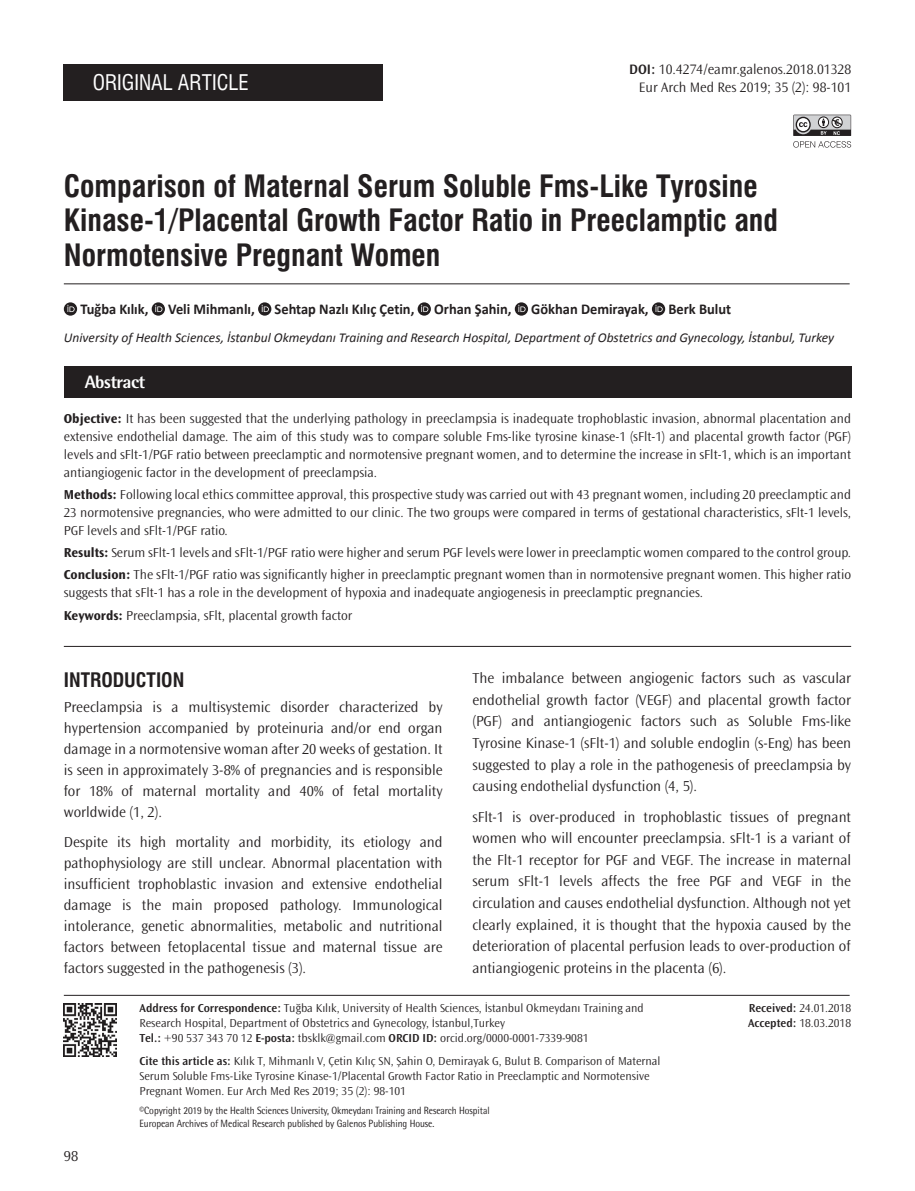
<style>
.page{position:relative;width:915px;height:1191px;background:#fff}
.page>*{position:absolute;margin:0;border:0;box-sizing:border-box;transform-origin:0 0}
.t1{font:30px/34.5px "Swiss Condensed Bold Tr";color:#231f20}
.t2{font:21px "Swiss Condensed Tr";color:#fff}
.t3{font:19.5px "Swiss Condensed Bold Tr";color:#231f20}
.t4{font:800 18px "Rotis Semi Sans Std";letter-spacing:-.025em;color:#fff}
.t5{font:300 15px/21.6px "Ocean Sans Std";color:#231f20;text-align:justify}
.t6{font:700 15px "Calibri";color:#231f20;scale:.96 1}
.t7{font:300 14.25px/18px "Ocean Sans Std";color:#231f20;text-align:right}
.t8{font:300 13.5px/18px "Ocean Sans Std";color:#231f20;text-align:justify}
.t9{font:italic 13.5px "Calibri";color:#231f20}
.t10{font:300 12px/15px "Ocean Sans Std";color:#231f20}
.t11{font:10.5px/13.5px "Rotis Semi Sans Std";letter-spacing:-.005em;color:#231f20;scale:.9 1}
.s1{font-weight:600}
.s2{font-weight:700}
</style>
<div class="page">
<div style="left:64px;top:366px;width:786px;height:32px;background:#231f20"></div>
<div style="left:64px;top:302px;width:13px;height:14px;background:#231f20;border-radius:50%"></div>
<svg style="left:67px;top:305px;width:8px;height:7px"></svg>
<svg style="left:152px;top:302px;width:13px;height:14px"></svg>
<svg style="left:155px;top:305px;width:7px;height:7px"></svg>
<svg style="left:258px;top:302px;width:13px;height:14px"></svg>
<svg style="left:261px;top:305px;width:8px;height:7px"></svg>
<svg style="left:417px;top:302px;width:14px;height:14px"></svg>
<svg style="left:421px;top:305px;width:7px;height:7px"></svg>
<svg style="left:514px;top:302px;width:14px;height:14px"></svg>
<svg style="left:518px;top:305px;width:7px;height:7px"></svg>
<svg style="left:651px;top:302px;width:14px;height:14px"></svg>
<svg style="left:655px;top:305px;width:7px;height:7px"></svg>
<hr style="left:64px;top:283px;width:785px;height:1px;background:#231f20">
<div style="left:64px;top:64px;width:319px;height:37px;background:#231f20"></div>
<hr style="left:64px;top:995px;width:785px;height:1px;background:#231f20">
<hr style="left:64px;top:646px;width:786px;height:1px;background:#231f20">
<svg style="left:793px;top:115px;width:57px;height:33px"></svg>
<img style="left:63px;top:1003px;width:53px;height:54px">
<h2 class="t2" style="left:93px;top:70px;width:158px">ORIGINAL ARTICLE</h2>
<p class="t7" style="left:629px;top:61px;width:223px"><span class="s1">DOI:</span> 10.4274/eamr.galenos.2018.01328<br>Eur Arch Med Res 2019; 35 (2): 98-101</p>
<h1 class="t1" style="left:64px;top:169px;width:715px">Comparison of Maternal Serum Soluble Fms-Like Tyrosine<br>Kinase-1/Placental Growth Factor Ratio in Preeclamptic and<br>Normotensive Pregnant Women</h1>
<p class="t6" style="left:80px;top:300px;width:72px">Tuğba Kılık,</p>
<p class="t6" style="left:168px;top:300px;width:92px">Veli Mihmanlı,</p>
<p class="t6" style="left:274px;top:300px;width:147px">Sehtap Nazlı Kılıç Çetin,</p>
<p class="t6" style="left:434px;top:300px;width:82px">Orhan Şahin,</p>
<p class="t6" style="left:531px;top:300px;width:124px">Gökhan Demirayak,</p>
<p class="t6" style="left:668px;top:300px;width:67px">Berk Bulut</p>
<p class="t9" style="left:64px;top:329px;width:771px">University of Health Sciences, İstanbul Okmeydanı Training and Research Hospital, Department of Obstetrics and Gynecology, İstanbul, Turkey</p>
<p class="t4" style="left:85px;top:371px;width:62px">Abstract</p>
<p class="t8" style="left:64px;top:409px;width:788px"><span class="s2">Objective:</span> It has been suggested that the underlying pathology in preeclampsia is inadequate trophoblastic invasion, abnormal placentation and extensive endothelial damage. The aim of this study was to compare soluble Fms-like tyrosine kinase-1 (sFlt-1) and placental growth factor (PGF) levels and sFlt-1/PGF ratio between preeclamptic and normotensive pregnant women, and to determine the increase in sFlt-1, which is an important antiangiogenic factor in the development of preeclampsia.</p>
<p class="t8" style="left:64px;top:485px;width:788px"><span class="s2">Methods:</span> Following local ethics committee approval, this prospective study was carried out with 43 pregnant women, including 20 preeclamptic and 23 normotensive pregnancies, who were admitted to our clinic. The two groups were compared in terms of gestational characteristics, sFlt-1 levels, PGF levels and sFlt-1/PGF ratio.</p>
<p class="t8" style="left:64px;top:542px;width:788px;line-height:22.2px"><span class="s2">Results:</span> Serum sFlt-1 levels and sFlt-1/PGF ratio were higher and serum PGF levels were lower in preeclamptic women compared to the control group.<br><span class="s2">Conclusion:</span> The sFlt-1/PGF ratio was significantly higher in preeclamptic pregnant women than in normotensive pregnant women. This higher ratio</p>
<p class="t8" style="left:64px;top:582px;width:640px;line-height:22.2px">suggests that sFlt-1 has a role in the development of hypoxia and inadequate angiogenesis in preeclamptic pregnancies.<br><span class="s2">Keywords:</span> Preeclampsia, sFlt, placental growth factor</p>
<h3 class="t3" style="left:64px;top:668px;width:122px">INTRODUCTION</h3>
<p class="t5" style="left:64px;top:697px;width:380px;line-height:21px">Preeclampsia is a multisystemic disorder characterized by hypertension accompanied by proteinuria and/or end organ damage in a normotensive woman after 20 weeks of gestation. It is seen in approximately 3-8% of pregnancies and is responsible for 18% of maternal mortality and 40% of fetal mortality worldwide (1, 2).</p>
<p class="t5" style="left:64px;top:831px;width:380px;line-height:21px">Despite its high mortality and morbidity, its etiology and pathophysiology are still unclear. Abnormal placentation with insufficient trophoblastic invasion and extensive endothelial damage is the main proposed pathology. Immunological intolerance, genetic abnormalities, metabolic and nutritional factors between fetoplacental tissue and maternal tissue are factors suggested in the pathogenesis (3).</p>
<p class="t5" style="left:472px;top:667px;width:380px">The imbalance between angiogenic factors such as vascular endothelial growth factor (VEGF) and placental growth factor (PGF) and antiangiogenic factors such as Soluble Fms-like Tyrosine Kinase-1 (sFlt-1) and soluble endoglin (s-Eng) has been suggested to play a role in the pathogenesis of preeclampsia by causing endothelial dysfunction (4, 5).</p>
<p class="t5" style="left:472px;top:806px;width:380px">sFlt-1 is over-produced in trophoblastic tissues of pregnant women who will encounter preeclampsia. sFlt-1 is a variant of the Flt-1 receptor for PGF and VEGF. The increase in maternal serum sFlt-1 levels affects the free PGF and VEGF in the circulation and causes endothelial dysfunction. Although not yet clearly explained, it is thought that the hypoxia caused by the deterioration of placental perfusion leads to over-production of antiangiogenic proteins in the placenta (6).</p>
<p class="t5" style="left:64px;top:1145px;width:16px">98</p>
<p class="t10" style="left:139px;top:1001px;width:505px"><span class="s1">Address for Correspondence:</span> Tuğba Kılık, University of Health Sciences, İstanbul Okmeydanı Training and<br>Research Hospital, Department of Obstetrics and Gynecology, İstanbul,Turkey<br><span class="s1">Tel.:</span> +90 537 343 70 12 <span class="s1">E-posta:</span> tbsklk@gmail.com <span class="s1">ORCID ID:</span> orcid.org/0000-0001-7339-9081</p>
<p class="t10" style="left:139px;top:1053px;width:522px"><span class="s1">Cite this article as:</span> Kılık T, Mihmanlı V, Çetin Kılıç SN, Şahin O, Demirayak G, Bulut B. Comparison of Maternal<br>Serum Soluble Fms-Like Tyrosine Kinase-1/Placental Growth Factor Ratio in Preeclamptic and Normotensive<br>Pregnant Women. Eur Arch Med Res 2019; 35 (2): 98-101</p>
<p class="t11" style="left:139px;top:1103px;width:390px">©Copyright 2019 by the Health Sciences University, Okmeydanı Training and Research Hospital<br>European Archives of Medical Research published by Galenos Publishing House.</p>
<p class="t10" style="left:747px;top:1001px;width:105px"><span class="s1">Received:</span> 24.01.2018<br><span class="s1">Accepted:</span> 18.03.2018</p>
</div>
